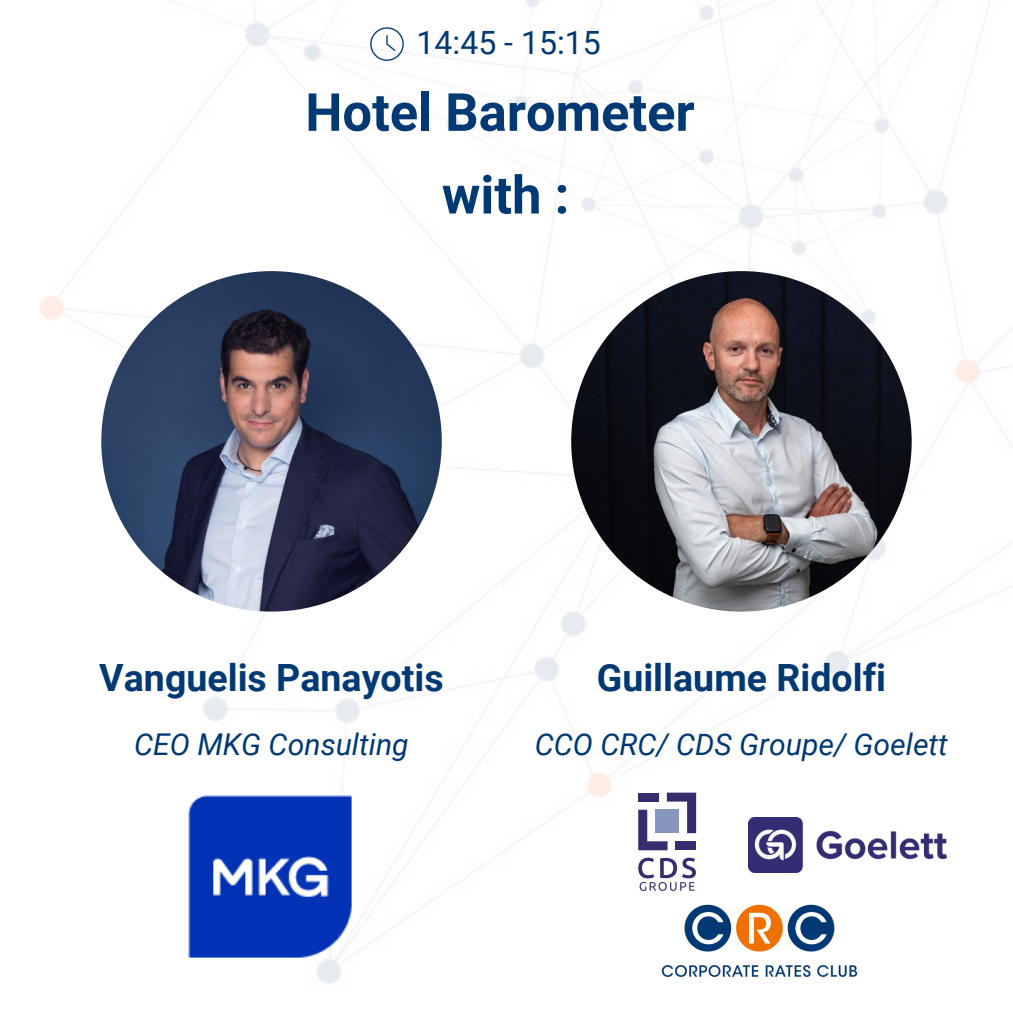
<style>
.page{position:relative;width:1013px;height:1013px;background:#fff}
.page>*{position:absolute;margin:0;border:0;box-sizing:border-box;transform-origin:0 0}
.t1{font:700 52.5px "Roboto";color:#003973}
.t2{font:700 37.5px "Roboto";color:#003973}
.t3{font:32px "Roboto";color:#003973}
.t4{font:italic 30px "Roboto";color:#003973}
</style>
<div class="page">
<img style="left:40px;top:0;width:972px;height:984px">
<img style="left:101px;top:271px;width:341px;height:340px;border-radius:50%">
<img style="left:571px;top:271px;width:340px;height:340px;border-radius:50%">
<img style="left:187px;top:794px;width:168px;height:168px">
<img style="left:651px;top:898px;width:216px;height:81px">
<svg style="left:638px;top:792px;width:58px;height:58px"></svg>
<div style="left:655px;top:809px;width:24px;height:24px;background:#8895bc"></div>
<svg style="left:638px;top:857px;width:58px;height:33px"></svg>
<img style="left:748px;top:817px;width:198px;height:55px">
<svg style="left:370px;top:27px;width:34px;height:34px"></svg>
<p class="t3" style="left:416px;top:24px;width:186px">14:45 - 15:15</p>
<p class="t1" style="left:305px;top:82px;width:391px">Hotel Barometer</p>
<p class="t1" style="left:442px;top:165px;width:129px">with :</p>
<h2 class="t2" style="left:99px;top:656px;width:346px">Vanguelis Panayotis</h2>
<h2 class="t4" style="left:134px;top:727px;width:276px">CEO MKG Consulting</h2>
<p class="t2" style="left:596px;top:656px;width:291px">Guillaume Ridolfi</p>
<p class="t4" style="left:534px;top:727px;width:414px">CCO CRC/ CDS Groupe/ Goelett</p>
</div>
